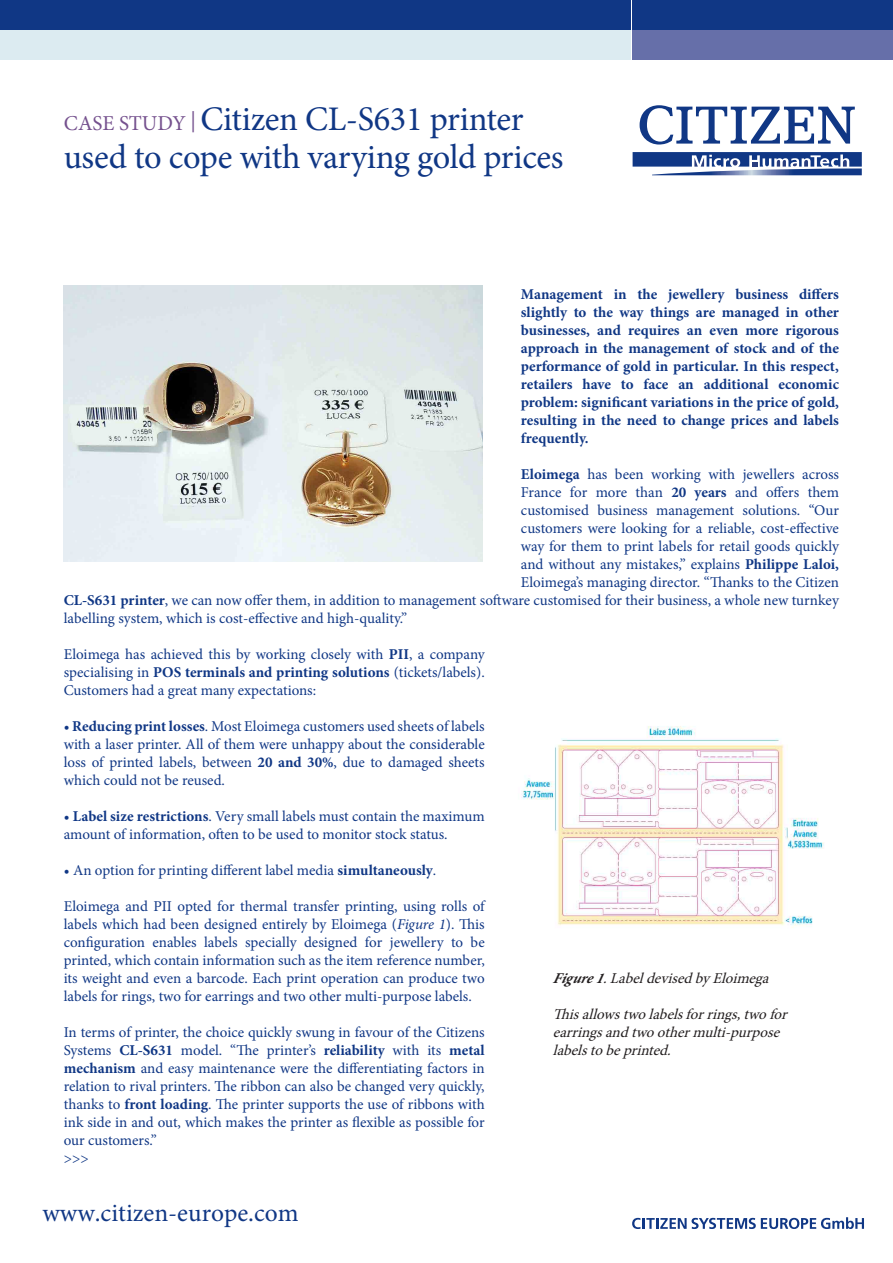
<style>
.page{position:relative;width:893px;height:1263px;background:#fff}
.page>*{position:absolute;margin:0;border:0;box-sizing:border-box;transform-origin:0 0}
.t1{font:34.5px/37.5px "Minion Pro";letter-spacing:-.01em;color:#103785}
.t2{font:25.5px "Minion Pro";color:#103785}
.t3{font:15px/18px "Minion Pro";letter-spacing:-.005em;color:#103785;text-align:justify}
.t4{font:700 15px/18px "Minion Pro";color:#103785;text-align:justify}
.t5{font:italic 15px/18px "Minion Pro";color:#231f20}
.s1{font-size:21.15px;color:#75518e}
.s2{font-weight:700}
.s3{font-style:italic}
</style>
<div class="page">
<div style="left:0;top:30px;width:630px;height:30px;background:#dcebf1"></div>
<div style="left:632px;top:30px;width:261px;height:30px;background:#666fa9"></div>
<div style="left:0;top:0;width:630px;height:30px;background:#103785"></div>
<div style="left:632px;top:0;width:261px;height:30px;background:#103785"></div>
<svg style="left:633px;top:152px;width:229px;height:23px"></svg>
<svg style="left:640px;top:105px;width:215px;height:40px"></svg>
<svg style="left:632px;top:1217px;width:232px;height:12px"></svg>
<img style="left:64px;top:286px;width:418px;height:276px">
<img style="left:521px;top:726px;width:303px;height:202px">
<p class="t1" style="left:64px;top:101px;width:501px"><span class="s1">CASE STUDY |</span> Citizen CL-S631 printer used to cope with varying gold prices</p>
<p class="t4" style="left:521px;top:285px;width:320px">Management in the jewellery business differs slightly to the way things are managed in other businesses, and requires an even more rigorous approach in the management of stock and of the performance of gold in particular. In this respect, retailers have to face an additional economic problem: significant variations in the price of gold, resulting in the need to change prices and labels frequently.</p>
<p class="t3" style="left:521px;top:465px;width:320px"><span class="s2">Eloimega</span> has been working with jewellers across</p>
<p class="t3" style="left:521px;top:483px;width:320px">France for more than <span class="s2">20 years</span> and offers them</p>
<p class="t3" style="left:521px;top:501px;width:320px">customised business management solutions. “Our</p>
<p class="t3" style="left:521px;top:519px;width:320px">customers were looking for a reliable, cost-effective</p>
<p class="t3" style="left:521px;top:537px;width:320px">way for them to print labels for retail goods quickly</p>
<p class="t3" style="left:521px;top:555px;width:320px">and without any mistakes,” explains <span class="s2">Philippe Laloi,</span></p>
<p class="t3" style="left:521px;top:573px;width:320px">Eloimega’s managing director. “Thanks to the Citizen</p>
<p class="t3" style="left:64px;top:591px;width:777px"><span class="s2">CL-S631 printer</span>, we can now offer them, in addition to management software customised for their business, a whole new turnkey</p>
<p class="t3" style="left:64px;top:609px;width:345px">labelling system, which is cost-effective and high-quality.”</p>
<p class="t3" style="left:64px;top:645px;width:422px">Eloimega has achieved this by working closely with <span class="s2">PII</span>, a company specialising in <span class="s2">POS terminals and printing solutions</span> (tickets/labels).<br>Customers had a great many expectations:</p>
<p class="t3" style="left:64px;top:717px;width:422px">• <span class="s2">Reducing print losses</span>. Most Eloimega customers used sheets of labels with a laser printer. All of them were unhappy about the considerable loss of printed labels, between <span class="s2">20 and 30%</span>, due to damaged sheets which could not be reused.</p>
<p class="t3" style="left:64px;top:807px;width:422px">• <span class="s2">Label size restrictions</span>. Very small labels must contain the maximum amount of information, often to be used to monitor stock status.</p>
<p class="t3" style="left:64px;top:861px;width:374px">• An option for printing different label media <span class="s2">simultaneously</span>.</p>
<p class="t3" style="left:64px;top:897px;width:422px">Eloimega and PII opted for thermal transfer printing, using rolls of labels which had been designed entirely by Eloimega (<span class="s3">Figure 1</span>). This configuration enables labels specially designed for jewellery to be printed, which contain information such as the item reference number, its weight and even a barcode. Each print operation can produce two labels for rings, two for earrings and two other multi-purpose labels.</p>
<p class="t3" style="left:64px;top:1023px;width:422px">In terms of printer, the choice quickly swung in favour of the Citizens Systems <span class="s2">CL-S631</span> model. “The printer’s <span class="s2">reliability</span> with its <span class="s2">metal mechanism</span> and easy maintenance were the differentiating factors in relation to rival printers. The ribbon can also be changed very quickly, thanks to <span class="s2">front loading</span>. The printer supports the use of ribbons with ink side in and out, which makes the printer as flexible as possible for our customers.”</p>
<p class="t3" style="left:64px;top:1149px;width:26px">&gt;&gt;&gt;</p>
<p class="t5" style="left:553px;top:969px;width:223px"><span class="s2">Figure1</span>.LabeldevisedbyEloimega</p>
<p class="t5" style="left:553px;top:1005px;width:241px">Thisallowstwolabelsforrings,twofor earringsandtwoothermulti-purpose labelstobeprinted.</p>
<p class="t2" style="left:43px;top:1196px;width:258px">www.citizen-europe.com</p>
</div>
